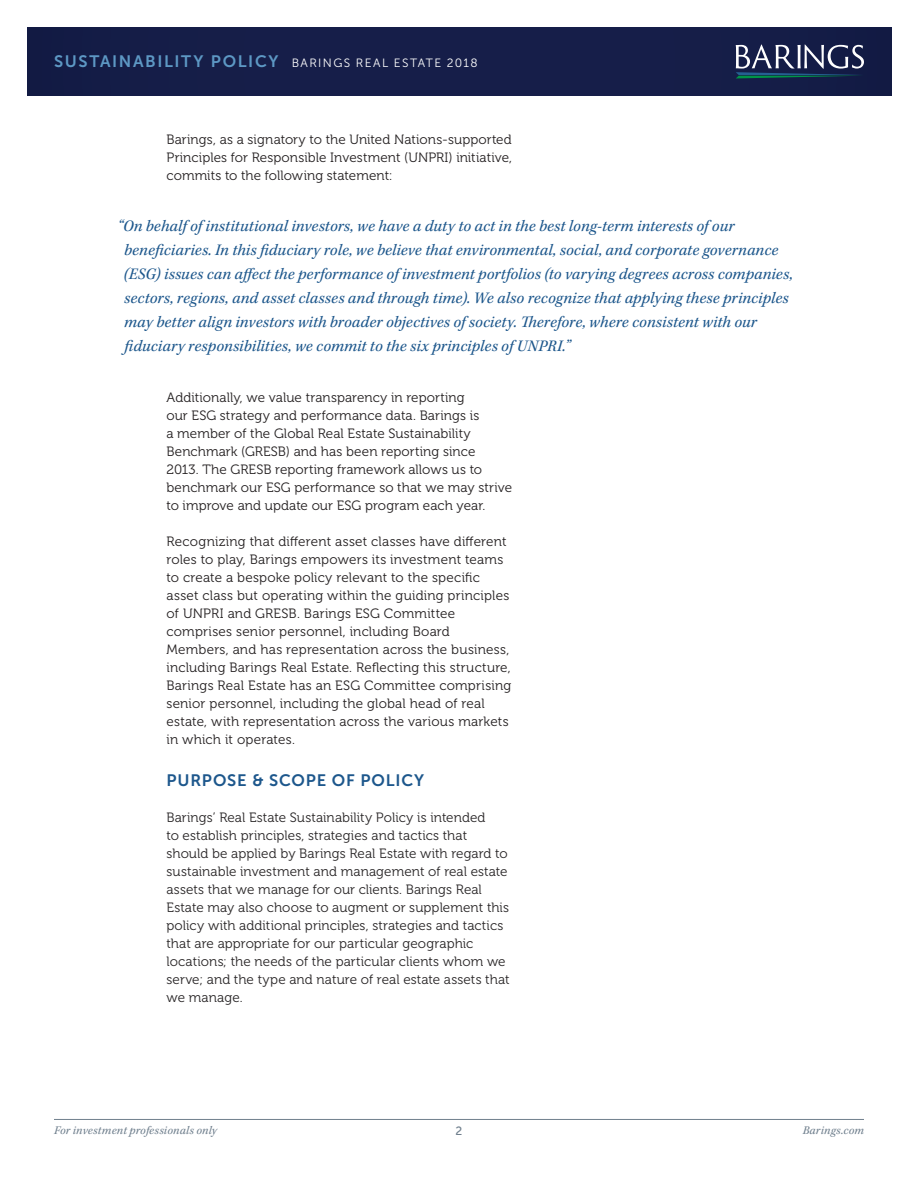
<style>
.page{position:relative;width:918px;height:1188px;background:#fff}
.page>*{position:absolute;margin:0;border:0;box-sizing:border-box;transform-origin:0 0}
.t1{font:italic 16.5px/24px "Kepler Std";letter-spacing:.005em;color:#1d578c}
.t2{font:16.5px "Museo Sans 700";letter-spacing:.05em;color:#1d578c}
.t3{font:13.5px/18px "Museo 300";letter-spacing:.01em;color:#231f20}
.t4{font:13.5px/18px "Museo 300";letter-spacing:.005em;color:#282526}
.t5{font:italic 12px "Kepler Std";letter-spacing:.015em;color:#6f7f8d}
.t6{font:12px "Museo Sans 300";letter-spacing:.11em;color:#fff}
.t7{font:12px "Museo Sans 500";color:#6f7f8d}
.s1{font-family:"Museo Sans 700";font-size:16.5px;color:#5d98c4}
</style>
<div class="page">
<hr style="left:54px;top:1119px;width:810px;height:1px;background:#6f7f8d">
<div style="left:27px;top:27px;width:864px;height:69px;background:#161e49"></div>
<svg style="left:736px;top:44px;width:128px;height:34px"></svg>
<p class="t6" style="left:54px;top:56px;width:425px"><span class="s1">SUSTAINABILITY POLICY</span> BARINGS REAL ESTATE 2018</p>
<p class="t3" style="left:167px;top:132px;width:347px;text-align:justify">Barings, as a signatory to the United Nations-supported Principles for Responsible Investment (UNPRI) initiative, commits to the following statement:</p>
<p class="t1" style="left:124px;top:215px;width:671px;text-indent:-6px">“On behalf of institutional investors, we have a duty to act in the best long-term interests of our beneficiaries. In this fiduciary role, we believe that environmental, social, and corporate governance (ESG) issues can affect the performance of investment portfolios (to varying degrees across companies, sectors, regions, and asset classes and through time). We also recognize that applying these principles may better align investors with broader objectives of society. Therefore, where consistent with our fiduciary responsibilities, we commit to the six principles of UNPRI.”</p>
<p class="t3" style="left:167px;top:389px;width:347px">Additionally, we value transparency in reporting<br>our ESG strategy and performance data. Barings is<br>a member of the Global Real Estate Sustainability Benchmark (GRESB) and has been reporting since<br>2013. The GRESB reporting framework allows us to benchmark our ESG performance so that we may strive to improve and update our ESG program each year.</p>
<p class="t3" style="left:167px;top:533px;width:346px">Recognizing that different asset classes have different roles to play, Barings empowers its investment teams to create a bespoke policy relevant to the specific asset class but operating within the guiding principles of UNPRI and GRESB. Barings ESG Committee comprises senior personnel, including Board Members, and has representation across the business, including Barings Real Estate. Reflecting this structure, Barings Real Estate has an ESG Committee comprising senior personnel, including the global head of real estate, with representation across the various markets in which it operates.</p>
<p class="t2" style="left:167px;top:771px;width:259px">PURPOSE &amp; SCOPE OF POLICY</p>
<p class="t4" style="left:167px;top:809px;width:345px">Barings’ Real Estate Sustainability Policy is intended<br>to establish principles, strategies and tactics that should be applied by Barings Real Estate with regard to sustainable investment and management of real estate assets that we manage for our clients. Barings Real Estate may also choose to augment or supplement this policy with additional principles, strategies and tactics that are appropriate for our particular geographic locations; the needs of the particular clients whom we serve; and the type and nature of real estate assets that we manage.</p>
<p class="t5" style="left:54px;top:1125px;width:165px">For investment professionals only</p>
<p class="t7" style="left:456px;top:1124px;width:8px">2</p>
<p class="t5" style="left:803px;top:1125px;width:63px">Barings.com</p>
</div>
